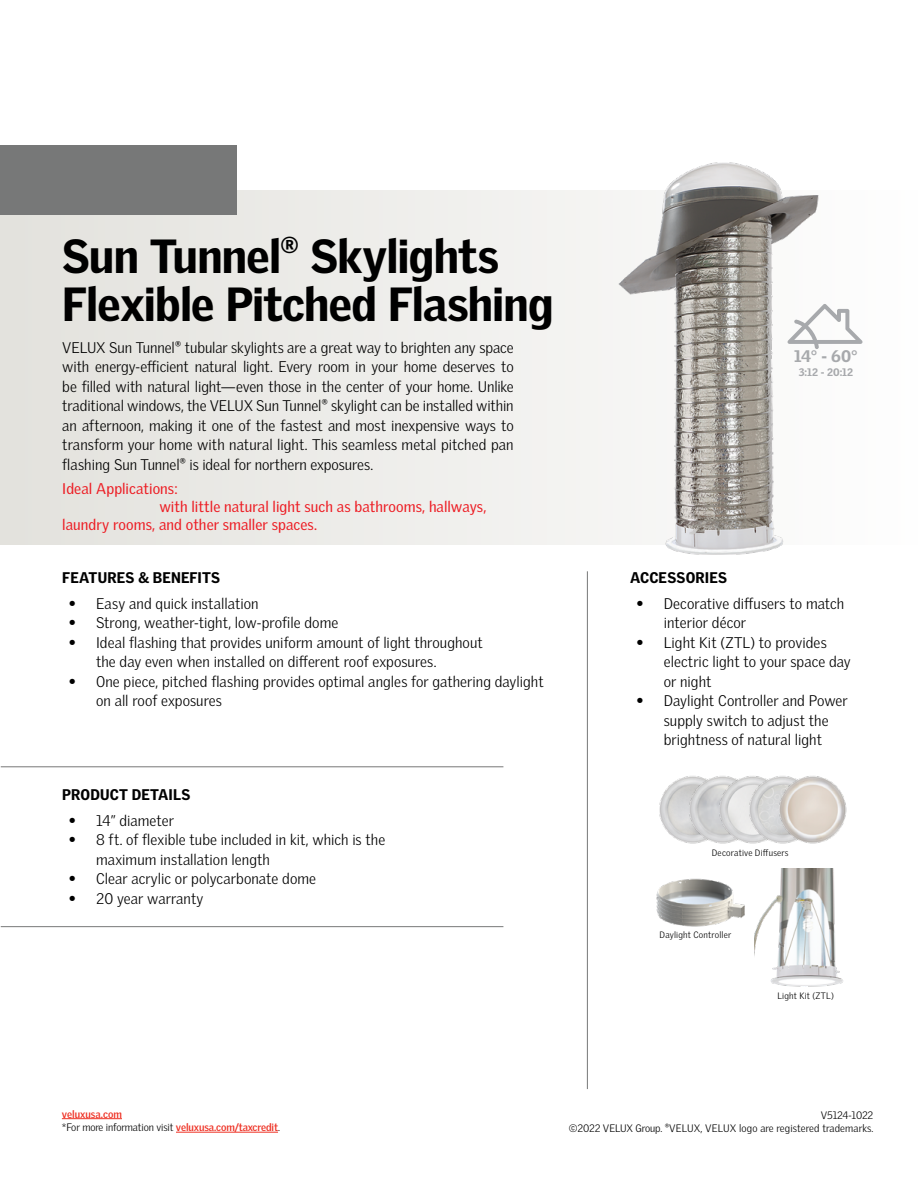
<style>
.page{position:relative;width:918px;height:1188px;background:#fff}
.page>*{position:absolute;margin:0;border:0;box-sizing:border-box;transform-origin:0 0}
.t1{font:900 46.5px/48px "Velux Gothic";letter-spacing:-.015em;color:#000}
.t2{font:900 16.35px "Velux Gothic";color:#a7a9ac}
.t3{font:300 15px/19.5px "Velux Gothic";letter-spacing:.005em;color:#000}
.t4{font:15px "Velux Gothic";color:#ed1d24}
.t5{font:900 15px "Velux Gothic";letter-spacing:.01em;color:#000}
.t6{font:900 10.65px "Velux Gothic";color:#a7a9ac}
.t7{font:300 10.5px/13.5px "Velux Gothic";color:#000;text-align:right}
.t8{font:700 10.5px/13.5px "Velux Gothic";color:#ee3124}
.t9{font:300 9px "Velux Gothic";letter-spacing:.025em;color:#000}
.s1{font-weight:900}
.s2{font-weight:300;color:#000}
</style>
<div class="page">
<svg style="left:0;top:190px;width:616px;height:354px;fill:#ecebe8"></svg>
<img style="left:616px;top:162px;width:203px;height:393px">
<div style="left:0;top:146px;width:236px;height:69px;background:#777878"></div>
<hr style="left:1px;top:766px;width:502px;height:1px;background:#777878">
<hr style="left:1px;top:926px;width:502px;height:1px;background:#777878">
<hr style="left:587px;top:571px;width:1px;height:518px;background:#777878">
<hr style="left:62px;top:1118px;width:60px;height:1px;background:#ee3124">
<hr style="left:176px;top:1132px;width:102px;height:1px;background:#ee3124">
<img style="left:659px;top:798px;width:3px;height:24px">
<img style="left:662px;top:776px;width:30px;height:68px">
<img style="left:692px;top:776px;width:30px;height:68px">
<img style="left:722px;top:776px;width:30px;height:68px">
<img style="left:752px;top:776px;width:95px;height:68px">
<img style="left:755px;top:869px;width:88px;height:117px">
<img style="left:656px;top:878px;width:89px;height:49px">
<svg style="left:787px;top:304px;width:76px;height:45px"></svg>
<h1 class="t1" style="left:62px;top:232px;width:493px">Sun Tunnel® Skylights<br>Flexible Pitched Flashing</h1>
<p class="t3" style="left:62px;top:337px;width:453px;text-align:justify">VELUX Sun Tunnel® tubular skylights are a great way to brighten any space with energy-efficient natural light. Every room in your home deserves to be filled with natural light—even those in the center of your home. Unlike traditional windows, the VELUX Sun Tunnel® skylight can be installed within an afternoon, making it one of the fastest and most inexpensive ways to transform your home with natural light. This seamless metal pitched pan flashing Sun Tunnel® is ideal for northern exposures.</p>
<p class="t4" style="left:62px;top:480px;width:117px">Ideal Applications:</p>
<p class="t4" style="left:159px;top:498px;width:329px">with little natural light such as bathrooms, hallways,</p>
<p class="t4" style="left:62px;top:516px;width:256px">laundry rooms, and other smaller spaces.</p>
<p class="t5" style="left:62px;top:568px;width:159px">FEATURES &amp; BENEFITS</p>
<p class="t3" style="left:69px;top:594px;width:191px"><span class="s1">•</span> Easy and quick installation</p>
<p class="t3" style="left:69px;top:613px;width:271px"><span class="s1">•</span> Strong, weather-tight, low-profile dome</p>
<p class="t3" style="left:96px;top:633px;width:388px;text-indent:-27px"><span class="s1">•</span> Ideal flashing that provides uniform amount of light throughout the day even when installed on different roof exposures.</p>
<p class="t3" style="left:96px;top:672px;width:449px;text-indent:-27px"><span class="s1">•</span> One piece, pitched flashing provides optimal angles for gathering daylight on all roof exposures</p>
<p class="t5" style="left:62px;top:785px;width:130px">PRODUCT DETAILS</p>
<p class="t3" style="left:69px;top:810px;width:106px"><span class="s1">•</span> 14” diameter</p>
<p class="t3" style="left:96px;top:830px;width:291px;text-indent:-27px"><span class="s1">•</span> 8 ft. of flexible tube included in kit, which is the maximum installation length</p>
<p class="t3" style="left:69px;top:869px;width:249px"><span class="s1">•</span> Clear acrylic or polycarbonate dome</p>
<p class="t3" style="left:69px;top:888px;width:136px"><span class="s1">•</span> 20 year warranty</p>
<p class="t2" style="left:794px;top:345px;width:65px">14° - 60°</p>
<p class="t6" style="left:799px;top:365px;width:56px">3:12 - 20:12</p>
<p class="t5" style="left:630px;top:568px;width:99px">ACCESSORIES</p>
<p class="t3" style="left:664px;top:594px;width:182px;text-indent:-27px"><span class="s1">•</span> Decorative diffusers to match interior décor</p>
<p class="t3" style="left:664px;top:633px;width:189px;text-indent:-27px"><span class="s1">•</span> Light Kit (ZTL) to provides electric light to your space day or night</p>
<p class="t3" style="left:637px;top:691px;width:212px;text-align:center"><span class="s1">•</span> Daylight Controller and Power supply switch to adjust the brightness of natural light</p>
<p class="t9" style="left:712px;top:847px;width:78px">Decorative Diffusers</p>
<p class="t9" style="left:660px;top:929px;width:73px">Daylight Controller</p>
<p class="t9" style="left:777px;top:991px;width:58px">Light Kit (ZTL)</p>
<p class="t8" style="left:62px;top:1107px;width:220px">veluxusa.com<br><span class="s2">*For more information visit</span> veluxusa.com/taxcredit<span class="s2">.</span></p>
<p class="t7" style="left:569px;top:1108px;width:306px">V5124-1022<br>©2022 VELUX Group. ®VELUX, VELUX logo are registered trademarks.</p>
</div>
